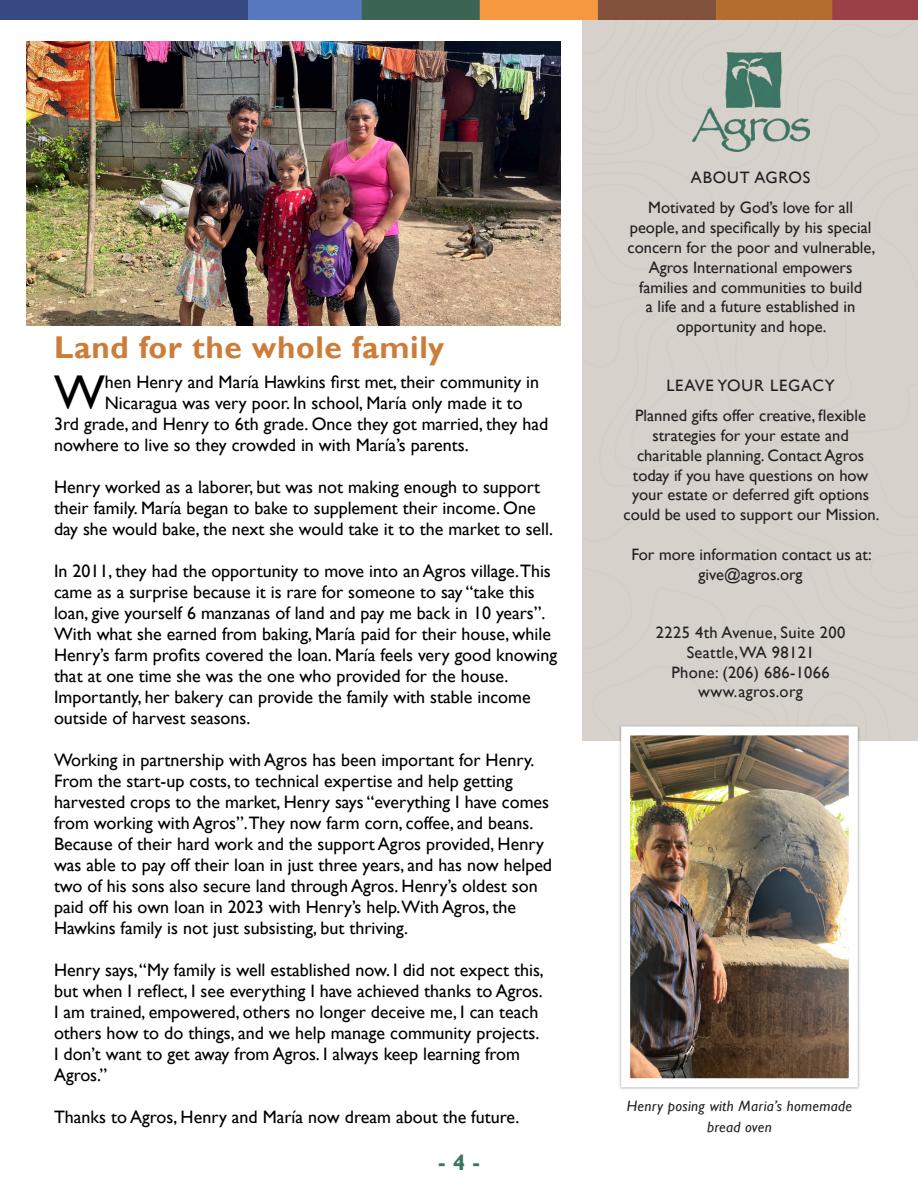
<style>
.page{position:relative;width:918px;height:1188px;background:#fff}
.page>*{position:absolute;margin:0;border:0;box-sizing:border-box;transform-origin:0 0}
.t1{font:48.75px "Gill Sans";color:#000}
.Article_Header{font:700 31.5px "Gill Sans";letter-spacing:.02em;color:#cd7d3a}
.Article_Header-2{font:700 22.5px "Gill Sans";color:#3a7664}
.t2{font:18px/21px "Gill Sans";color:#000}
.Article_Paragraph{font:16.5px/19.8px "Gill Sans";color:#231f20;text-align:center}
.Article_Paragraph-2{font:16.5px "Gill Sans";letter-spacing:.02em;color:#231f20}
.Article_Paragraph-3{font:16.5px "Gill Sans";letter-spacing:.05em;color:#231f20}
.Article_Header-3{font:italic 15px/21px "Gill Sans";letter-spacing:.02em;color:#231f20;text-align:center}
</style>
<div class="page">
<img style="left:26px;top:41px;width:535px;height:284px">
<div style="left:0;top:0;width:389px;height:20px;background:#374981"></div>
<img style="left:248px;top:0;width:670px;height:20px">
<div style="left:583px;top:18px;width:334px;height:722px;background:#d6d1cb"></div>
<div style="left:619px;top:724px;width:242px;height:367px;background:#231f20;opacity:.36"></div>
<img style="left:631px;top:736px;width:217px;height:341px">
<div style="left:621px;top:726px;width:237px;height:361px;border:9px solid #fff"></div>
<p class="Article_Header" style="left:54px;top:328px;width:392px">Land for the whole family</p>
<p class="t1" style="left:54px;top:365px;width:52px">W</p>
<p class="t2" style="left:105px;top:372px;width:436px">hen Henry and María Hawkins first met, their community in</p>
<p class="t2" style="left:105px;top:393px;width:419px">Nicaragua was very poor. In school, María only made it to</p>
<p class="t2" style="left:54px;top:414px;width:496px">3rd grade, and Henry to 6th grade. Once they got married, they had</p>
<p class="t2" style="left:54px;top:435px;width:416px">nowhere to live so they crowded in with María’s parents.</p>
<p class="t2" style="left:54px;top:477px;width:501px">Henry worked as a laborer, but was not making enough to support their family. María began to bake to supplement their income. One day she would bake, the next she would take it to the market to sell.</p>
<p class="t2" style="left:54px;top:561px;width:505px">In 2011, they had the opportunity to move into an Agros village.This came as a surprise because it is rare for someone to say “take this loan, give yourself 6 manzanas of land and pay me back in 10 years”.<br>With what she earned from baking, María paid for their house, while Henry’s farm profits covered the loan. María feels very good knowing that at one time she was the one who provided for the house.<br>Importantly, her bakery can provide the family with stable income outside of harvest seasons.</p>
<p class="t2" style="left:54px;top:750px;width:500px">Working in partnership with Agros has been important for Henry.<br>From the start-up costs, to technical expertise and help getting harvested crops to the market, Henry says “everything I have comes from working with Agros”.They now farm corn, coffee, and beans.<br>Because of their hard work and the support Agros provided, Henry was able to pay off their loan in just three years, and has now helped two of his sons also secure land through Agros. Henry’s oldest son paid off his own loan in 2023 with Henry’s help.With Agros, the Hawkins family is not just subsisting, but thriving.</p>
<p class="t2" style="left:54px;top:960px;width:491px">Henry says, “My family is well established now. I did not expect this, but when I reflect, I see everything I have achieved thanks to Agros.<br>I am trained, empowered, others no longer deceive me, I can teach others how to do things, and we help manage community projects.<br>I don’t want to get away from Agros. I always keep learning from Agros.”</p>
<p class="t2" style="left:54px;top:1107px;width:467px">Thanks to Agros, Henry and María now dream about the future.</p>
<p class="Article_Header-2" style="left:438px;top:1149px;width:43px">- 4 -</p>
<p class="Article_Paragraph-3" style="left:691px;top:168px;width:121px">ABOUT AGROS</p>
<p class="Article_Paragraph" style="left:628px;top:198px;width:249px">Motivated by God’s love for all people, and specifically by his special concern for the poor and vulnerable,<br>Agros International empowers families and communities to build<br>a life and a future established in opportunity and hope.</p>
<p class="Article_Paragraph-3" style="left:666px;top:375px;width:170px">LEAVE YOUR LEGACY</p>
<p class="Article_Paragraph" style="left:623px;top:406px;width:257px">Planned gifts offer creative, flexible strategies for your estate and charitable planning. Contact Agros today if you have questions on how your estate or deferred gift options could be used to support our Mission.</p>
<p class="Article_Paragraph" style="left:631px;top:545px;width:242px">For more information contact us at:</p>
<p class="Article_Paragraph" style="left:699px;top:564px;width:106px">give@agros.org</p>
<p class="Article_Paragraph-2" style="left:656px;top:623px;width:191px">2225 4th Avenue, Suite 200</p>
<p class="Article_Paragraph-2" style="left:687px;top:643px;width:129px">Seattle, WA 98121</p>
<p class="Article_Paragraph-2" style="left:672px;top:662px;width:160px">Phone: (206) 686-1066</p>
<p class="Article_Paragraph-2" style="left:698px;top:682px;width:106px">www.agros.org</p>
<p class="Article_Header-3" style="left:627px;top:1096px;width:227px">Henry posing with Maria’s homemade bread oven</p>
</div>
